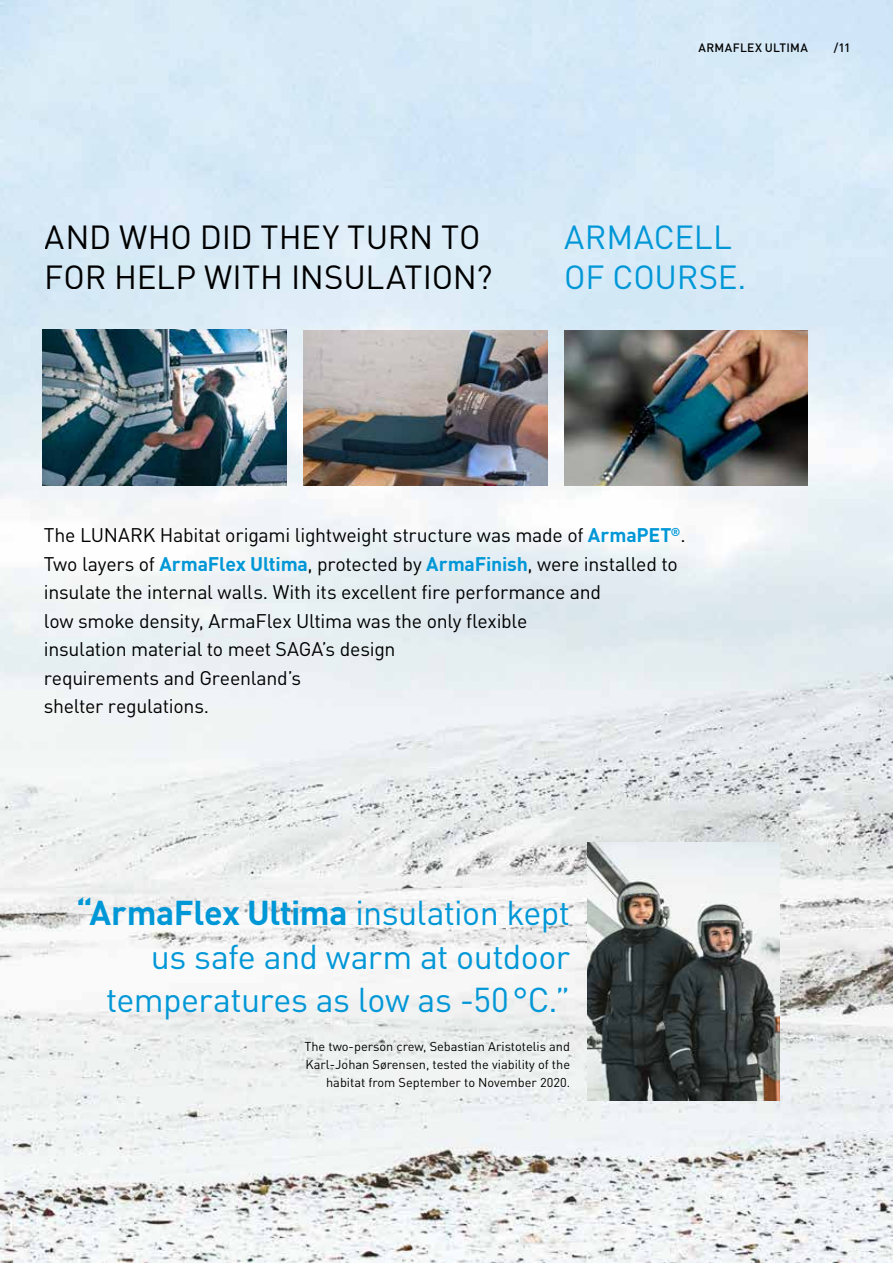
<style>
.page{position:relative;width:893px;height:1263px;background:#fff}
.page>*{position:absolute;margin:0;border:0;box-sizing:border-box;transform-origin:0 0}
.t1{font:34.05px/43.3px "DIN Pro";letter-spacing:-.02em;color:#0097d7;text-align:right}
.t2{font:33px/39px "DIN Pro";letter-spacing:-.01em;color:#000}
.t3{font:33px/39px "DIN Pro";letter-spacing:-.005em;color:#0097d7}
.t4{font:19.5px/28.5px "DIN Pro";letter-spacing:-.015em;color:#000}
.t5{font:12.75px/18px "DIN Pro";color:#000;text-align:right}
.t6{font:500 12px "DIN Pro";letter-spacing:.025em;color:#000}
.s1{font-weight:700;color:#0097d7}
.s2{font-weight:700}
</style>
<div class="page">
<img style="left:0;top:0;width:893px;height:1263px">
<img style="left:43px;top:330px;width:243px;height:155px">
<img style="left:303px;top:331px;width:244px;height:154px">
<img style="left:587px;top:843px;width:192px;height:258px">
<img style="left:564px;top:331px;width:244px;height:154px">
<h2 class="t2" style="left:45px;top:216px;width:449px">AND WHO DID THEY TURN TO<br>FOR HELP WITH INSULATION?</h2>
<p class="t6" style="left:699px;top:38px;width:111px">ARMAFLEX ULTIMA</p>
<p class="t6" style="left:834px;top:38px;width:18px">/11</p>
<h2 class="t3" style="left:564px;top:216px;width:184px">ARMACELL<br>OF COURSE.</h2>
<p class="t4" style="left:44px;top:520px;width:643px">The LUNARK Habitat origami lightweight structure was made of <span class="s1">ArmaPET</span><sup>®</sup>.<br>Two layers of <span class="s1">ArmaFlex Ultima</span>, protected by <span class="s1">ArmaFinish</span>, were installed to insulate the internal walls. With its excellent fire performance and<br>low smoke density, ArmaFlex Ultima was the only flexible<br>insulation material to meet SAGA’s design<br>requirements and Greenland’s<br>shelter regulations.</p>
<h1 class="t1" style="left:76px;top:889px;width:495px"><span class="s2">“ArmaFlex Ultima</span> insulation kept us safe and warm at outdoor temperatures as low as -50°C.”</h1>
<p class="t5" style="left:304px;top:1036px;width:267px">The two-person crew, Sebastian Aristotelis and<br>Karl-Johan Sørensen, tested the viability of the habitat from September to November 2020.</p>
</div>
